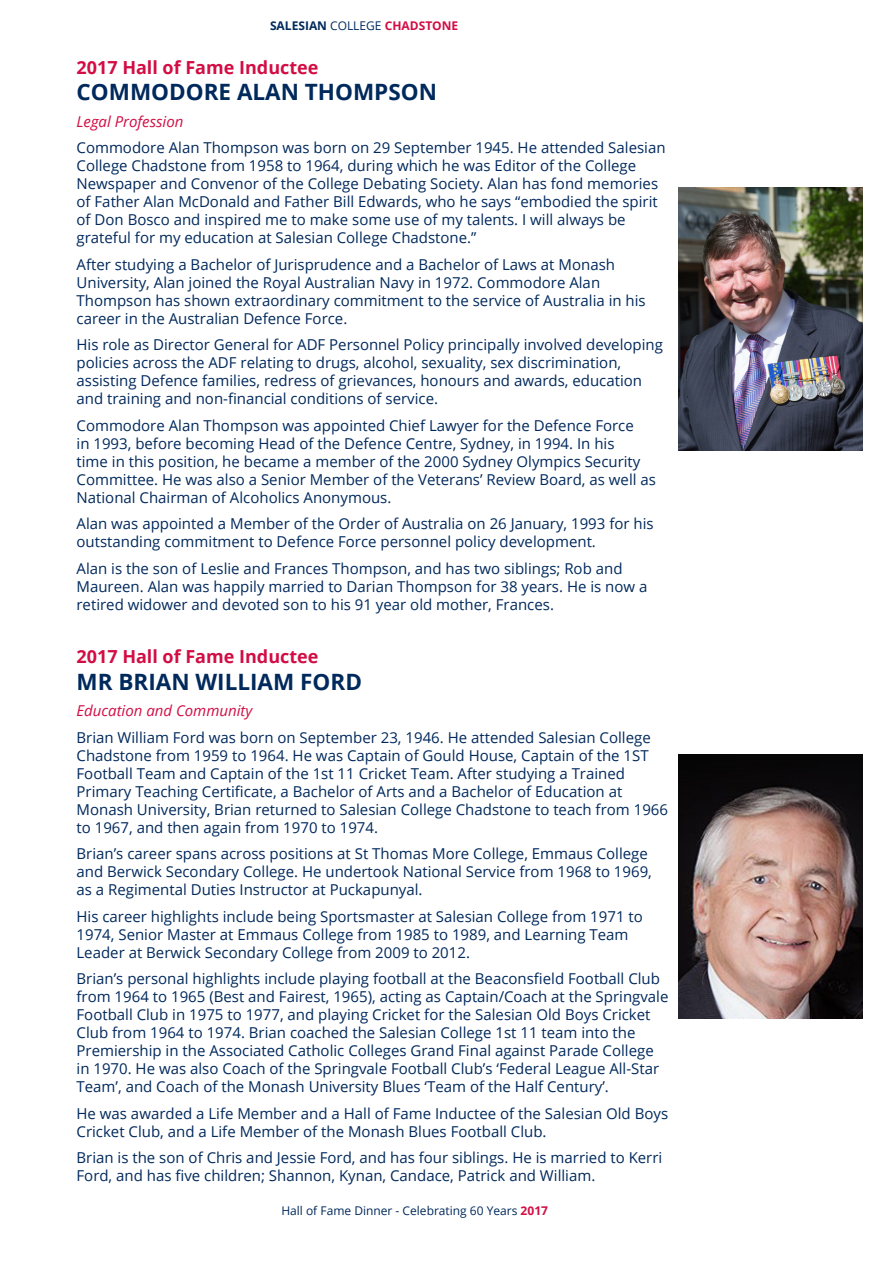
<style>
.page{position:relative;width:893px;height:1263px;background:#fff}
.page>*{position:absolute;margin:0;border:0;box-sizing:border-box;transform-origin:0 0}
.salesian_copy{font:700 22.5px "Open Sans";color:#00295c}
.salesian_copy-2{font:700 18px "Open Sans";color:#d20d44}
.salesian_copy-3{font:15px/18px "Open Sans";color:#00295c}
.salesian_copy-4{font:italic 15px "Open Sans";color:#d20d44}
.t1{font:12px "Open Sans";color:#00295c}
.t2{font:700 12px "Open Sans";color:#d20d44}
.s1{color:#00295c}
.s2{font-weight:400;color:#00295c}
.s3{font-weight:700;color:#d20d44}
</style>
<div class="page">
<img style="left:679px;top:187px;width:183px;height:264px">
<img style="left:679px;top:755px;width:183px;height:263px">
<p class="t2" style="left:270px;top:17px;width:190px"><span class="s1">SALESIAN</span> <span class="s2">COLLEGE</span> CHADSTONE</p>
<p class="salesian_copy-2" style="left:77px;top:55px;width:243px">2017 Hall of Fame Inductee</p>
<p class="salesian_copy" style="left:77px;top:76px;width:362px">COMMODORE ALAN THOMPSON</p>
<p class="salesian_copy-4" style="left:77px;top:111px;width:108px">Legal Profession</p>
<p class="salesian_copy-3" style="left:77px;top:139px;width:591px">Commodore Alan Thompson was born on 29 September 1945. He attended Salesian College Chadstone from 1958 to 1964, during which he was Editor of the College Newspaper and Convenor of the College Debating Society. Alan has fond memories of Father Alan McDonald and Father Bill Edwards, who he says “embodied the spirit of Don Bosco and inspired me to make some use of my talents. I will always be grateful for my education at Salesian College Chadstone.”</p>
<p class="salesian_copy-3" style="left:77px;top:255px;width:571px">After studying a Bachelor of Jurisprudence and a Bachelor of Laws at Monash University, Alan joined the Royal Australian Navy in 1972. Commodore Alan Thompson has shown extraordinary commitment to the service of Australia in his career in the Australian Defence Force.</p>
<p class="salesian_copy-3" style="left:77px;top:336px;width:588px">His role as Director General for ADF Personnel Policy principally involved developing policies across the ADF relating to drugs, alcohol, sexuality, sex discrimination, assisting Defence families, redress of grievances, honours and awards, education and training and non-financial conditions of service.</p>
<p class="salesian_copy-3" style="left:77px;top:416px;width:581px">Commodore Alan Thompson was appointed Chief Lawyer for the Defence Force<br>in 1993, before becoming Head of the Defence Centre, Sydney, in 1994. In his<br>time in this position, he became a member of the 2000 Sydney Olympics Security Committee. He was also a Senior Member of the Veterans’ Review Board, as well as National Chairman of Alcoholics Anonymous.</p>
<p class="salesian_copy-3" style="left:77px;top:515px;width:579px">Alan was appointed a Member of the Order of Australia on 26 January, 1993 for his outstanding commitment to Defence Force personnel policy development.</p>
<p class="salesian_copy-3" style="left:77px;top:559px;width:572px">Alan is the son of Leslie and Frances Thompson, and has two siblings; Rob and<br>Maureen. Alan was happily married to Darian Thompson for 38 years. He is now a retired widower and devoted son to his 91 year old mother, Frances.</p>
<p class="salesian_copy-2" style="left:77px;top:644px;width:243px">2017 Hall of Fame Inductee</p>
<p class="salesian_copy" style="left:77px;top:665px;width:287px">MR BRIAN WILLIAM FORD</p>
<p class="salesian_copy-4" style="left:77px;top:700px;width:177px">Education and Community</p>
<p class="salesian_copy-3" style="left:77px;top:728px;width:593px">Brian William Ford was born on September 23, 1946. He attended Salesian College Chadstone from 1959 to 1964. He was Captain of Gould House, Captain of the 1ST Football Team and Captain of the 1st 11 Cricket Team. After studying a Trained Primary Teaching Certificate, a Bachelor of Arts and a Bachelor of Education at Monash University, Brian returned to Salesian College Chadstone to teach from 1966 to 1967, and then again from 1970 to 1974.</p>
<p class="salesian_copy-3" style="left:77px;top:844px;width:577px">Brian’s career spans across positions at St Thomas More College, Emmaus College and Berwick Secondary College. He undertook National Service from 1968 to 1969, as a Regimental Duties Instructor at Puckapunyal.</p>
<p class="salesian_copy-3" style="left:77px;top:907px;width:568px">His career highlights include being Sportsmaster at Salesian College from 1971 to<br>1974, Senior Master at Emmaus College from 1985 to 1989, and Learning Team<br>Leader at Berwick Secondary College from 2009 to 2012.</p>
<p class="salesian_copy-3" style="left:77px;top:969px;width:593px">Brian’s personal highlights include playing football at the Beaconsfield Football Club from 1964 to 1965 (Best and Fairest, 1965), acting as Captain/Coach at the Springvale Football Club in 1975 to 1977, and playing Cricket for the Salesian Old Boys Cricket Club from 1964 to 1974. Brian coached the Salesian College 1st 11 team into the Premiership in the Associated Catholic Colleges Grand Final against Parade College in 1970. He was also Coach of the Springvale Football Club’s ‘Federal League All-Star Team’, and Coach of the Monash University Blues ‘Team of the Half Century’.</p>
<p class="salesian_copy-3" style="left:77px;top:1104px;width:593px">He was awarded a Life Member and a Hall of Fame Inductee of the Salesian Old Boys<br>Cricket Club, and a Life Member of the Monash Blues Football Club.</p>
<p class="salesian_copy-3" style="left:77px;top:1148px;width:587px">Brian is the son of Chris and Jessie Ford, and has four siblings. He is married to Kerri<br>Ford, and has five children; Shannon, Kynan, Candace, Patrick and William.</p>
<p class="t1" style="left:281px;top:1202px;width:268px">Hall of Fame Dinner - Celebrating 60 Years <span class="s3">2017</span></p>
</div>
